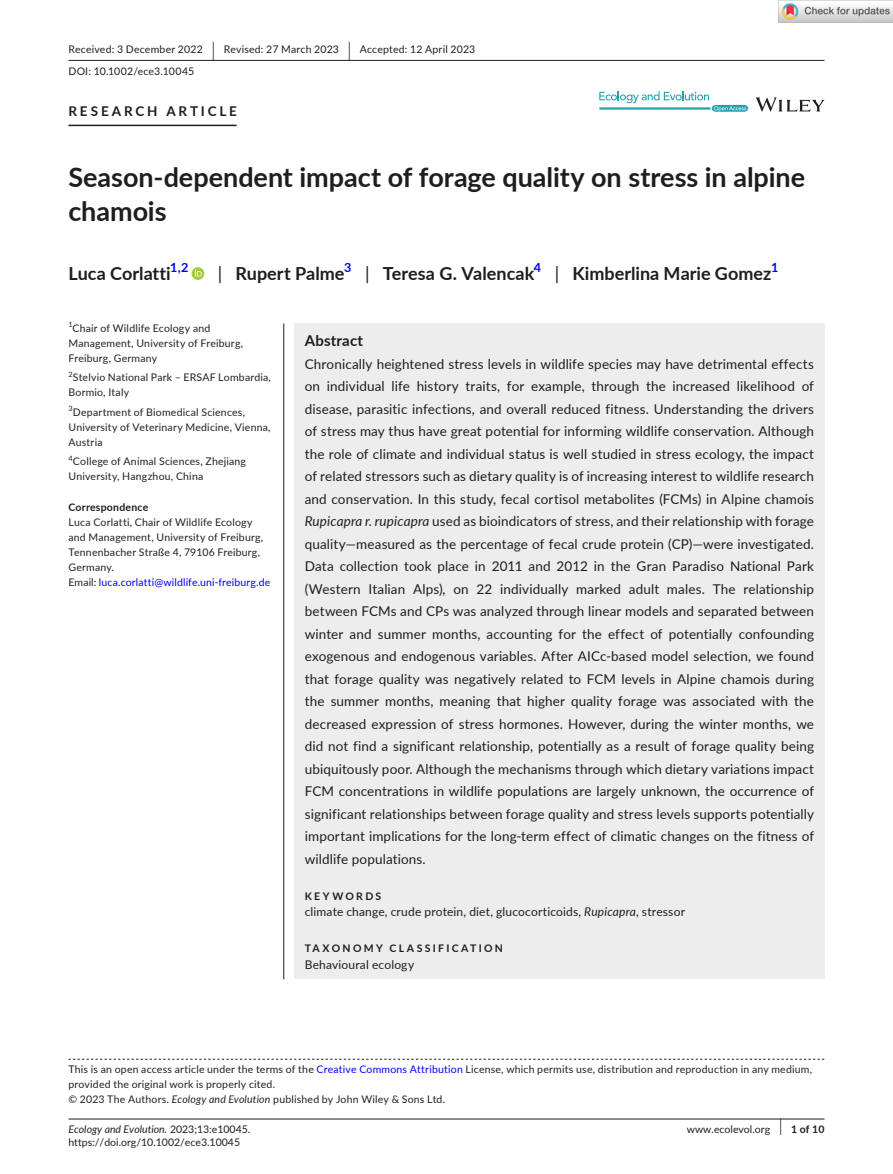
<style>
.page{position:relative;width:893px;height:1174px;background:#fff}
.page>*{position:absolute;margin:0;border:0;box-sizing:border-box;transform-origin:0 0}
.t1{font:27px/34.5px "Lato Bold 2";color:#1d1e1f}
.t2{font:18px "Lato Bold 2";color:#1d1e1f}
.t3{font:15px "Lato Bold 2";letter-spacing:.015em;color:#1d1e1f}
.t4{font:13.5px/22.5px "Lato";letter-spacing:.01em;color:#1d1e1f;text-align:justify}
.t5{font:13.5px "Lato Bold 2";letter-spacing:.21em;color:#1d1e1f}
.t6{font:12.6px "Lato Bold 2";color:#00f}
.t7{font:12px "Lato";letter-spacing:.015em;color:#1d1e1f}
.t8{font:10.5px/15px "Lato";letter-spacing:.02em;color:#231f20}
.t9{font:10.5px "Lato Regular 2";color:#1d1e1f}
.t10{font:10.5px "Lato";letter-spacing:.015em;color:#1d1e1f}
.t11{font:10.5px "Lato Bold 2";letter-spacing:.22em;color:#1d1e1f}
.t12{font:italic 10.5px "Lato";color:#1d1e1f}
.t13{font:10.5px "Lato Bold 2";letter-spacing:.02em;color:#231f20}
.t14{font:7.35px "Lato Regular 2";color:#231f20}
.s1{font-family:"Lato Regular 2";font-size:19.65px}
.s2{font-family:"Lato Regular 2"}
.s3{color:#00f}
.s4{font-style:italic}
.s5{color:#1d1e1f}
.s6{font-family:"Lato Regular 2";font-style:normal}
.s7{font-family:"Lato Regular 2";font-size:17.4px}
</style>
<div class="page">
<hr style="left:68px;top:1118px;width:756px;height:1px;background:#1d1e1f">
<svg style="left:756px;top:97px;width:68px;height:15px"></svg>
<svg style="left:599px;top:91px;width:149px;height:21px"></svg>
<hr style="left:68px;top:60px;width:756px;height:1px;background:#1d1e1f">
<hr style="left:68px;top:125px;width:169px;height:1px;background:#1d1e1f">
<svg style="left:192px;top:267px;width:12px;height:13px"></svg>
<svg style="left:195px;top:269px;width:7px;height:7px"></svg>
<svg style="left:68px;top:1058px;width:756px;height:1px"></svg>
<div style="left:294px;top:323px;width:530px;height:656px;background:#ededed"></div>
<hr style="left:283px;top:323px;width:1px;height:656px;background:#1d1e1f">
<img style="left:779px;top:0;width:114px;height:23px">
<p class="t10" style="left:68px;top:42px;width:408px">Received: 3 December 2022 <span class="s1">|</span> Revised: 27 March 2023 <span class="s1">|</span> Accepted: 12 April 2023</p>
<p class="t9" style="left:68px;top:64px;width:127px">DOI: 10.1002/ece3.10045</p>
<p class="t5" style="left:68px;top:101px;width:170px">RESEARCH ARTICLE</p>
<h1 class="t1" style="left:68px;top:159px;width:738px">Season-dependent impact of forage quality on stress in alpine chamois</h1>
<h2 class="t2" style="left:68px;top:260px;width:104px">Luca Corlatti</h2>
<p class="t6" style="left:170px;top:258px;width:20px">1,2</p>
<h2 class="t2" style="left:218px;top:260px;width:128px"><span class="s2">|</span> Rupert Palme</h2>
<p class="t6" style="left:344px;top:258px;width:9px">3</p>
<h2 class="t2" style="left:365px;top:260px;width:171px"><span class="s2">|</span> Teresa G. Valencak</h2>
<p class="t6" style="left:534px;top:258px;width:9px">4</p>
<h2 class="t2" style="left:555px;top:260px;width:218px"><span class="s2">|</span> Kimberlina Marie Gomez</h2>
<p class="t6" style="left:771px;top:258px;width:9px">1</p>
<p class="t14" style="left:68px;top:319px;width:6px">1</p>
<p class="t8" style="left:68px;top:320px;width:176px;text-indent:4px">Chair of Wildlife Ecology and<br>Management, University of Freiburg,<br>Freiburg, Germany</p>
<p class="t14" style="left:68px;top:369px;width:6px">2</p>
<p class="t8" style="left:68px;top:370px;width:204px;text-indent:4px">Stelvio National Park – ERSAF Lombardia,<br>Bormio, Italy</p>
<p class="t8" style="left:68px;top:404px;width:204px"><sup>3</sup>Department of Biomedical Sciences,<br>University of Veterinary Medicine, Vienna,<br>Austria</p>
<p class="t8" style="left:68px;top:454px;width:179px"><sup>4</sup>College of Animal Sciences, Zhejiang<br>University, Hangzhou, China</p>
<p class="t13" style="left:68px;top:499px;width:81px">Correspondence</p>
<p class="t8" style="left:68px;top:514px;width:203px">Luca Corlatti, Chair of Wildlife Ecology and Management, University of Freiburg, Tennenbacher Straße 4, 79106 Freiburg, Germany.<br>Email: <span class="s3">luca.corlatti@wildlife.uni-freiburg.de</span></p>
<p class="t3" style="left:305px;top:329px;width:60px">Abstract</p>
<p class="t4" style="left:305px;top:352px;width:511px">Chronically heightened stress levels in wildlife species may have detrimental effects on individual life history traits, for example, through the increased likelihood of disease, parasitic infections, and overall reduced fitness. Understanding the drivers of stress may thus have great potential for informing wildlife conservation. Although the role of climate and individual status is well studied in stress ecology, the impact of related stressors such as dietary quality is of increasing interest to wildlife research and conservation. In this study, fecal cortisol metabolites (FCMs) in Alpine chamois <span class="s4">Rupicapra r. rupicapra</span> used as bioindicators of stress, and their relationship with forage quality—measured as the percentage of fecal crude protein (CP)—were investigated.<br>Data collection took place in 2011 and 2012 in the Gran Paradiso National Park (Western Italian Alps), on 22 individually marked adult males. The relationship between FCMs and CPs was analyzed through linear models and separated between winter and summer months, accounting for the effect of potentially confounding exogenous and endogenous variables. After AICc-based model selection, we found that forage quality was negatively related to FCM levels in Alpine chamois during the summer months, meaning that higher quality forage was associated with the decreased expression of stress hormones. However, during the winter months, we did not find a significant relationship, potentially as a result of forage quality being ubiquitously poor. Although the mechanisms through which dietary variations impact FCM concentrations in wildlife populations are largely unknown, the occurrence of significant relationships between forage quality and stress levels supports potentially important implications for the long-term effect of climatic changes on the fitness of wildlife populations.</p>
<p class="t11" style="left:305px;top:888px;width:78px">KEYWORDS</p>
<p class="t7" style="left:305px;top:903px;width:382px">climate change, crude protein, diet, glucocorticoids, <span class="s4">Rupicapra</span>, stressor</p>
<p class="t11" style="left:305px;top:940px;width:200px">TAXONOMY CLASSIFICATION</p>
<p class="t7" style="left:305px;top:955px;width:111px">Behavioural ecology</p>
<p class="t8" style="left:68px;top:1061px;width:745px"><span class="s5">This is an open access article under the terms of the</span> <span class="s3">Creative Commons Attribution</span> License, which permits use, distribution and reproduction in any medium, provided the original work is properly cited.<br>© 2023 The Authors. <span class="s4">Ecology and Evolution</span> published by John Wiley &amp; Sons Ltd.</p>
<p class="t12" style="left:68px;top:1121px;width:183px">Ecology and Evolution. <span class="s6">2023;13:e10045.</span></p>
<p class="t11" style="left:779px;top:1121px;width:46px"><span class="s7">|</span> 1 of 10</p>
<p class="t9" style="left:68px;top:1135px;width:173px">https://doi.org/10.1002/ece3.10045</p>
<p class="t9" style="left:687px;top:1121px;width:85px">www.ecolevol.org</p>
</div>
